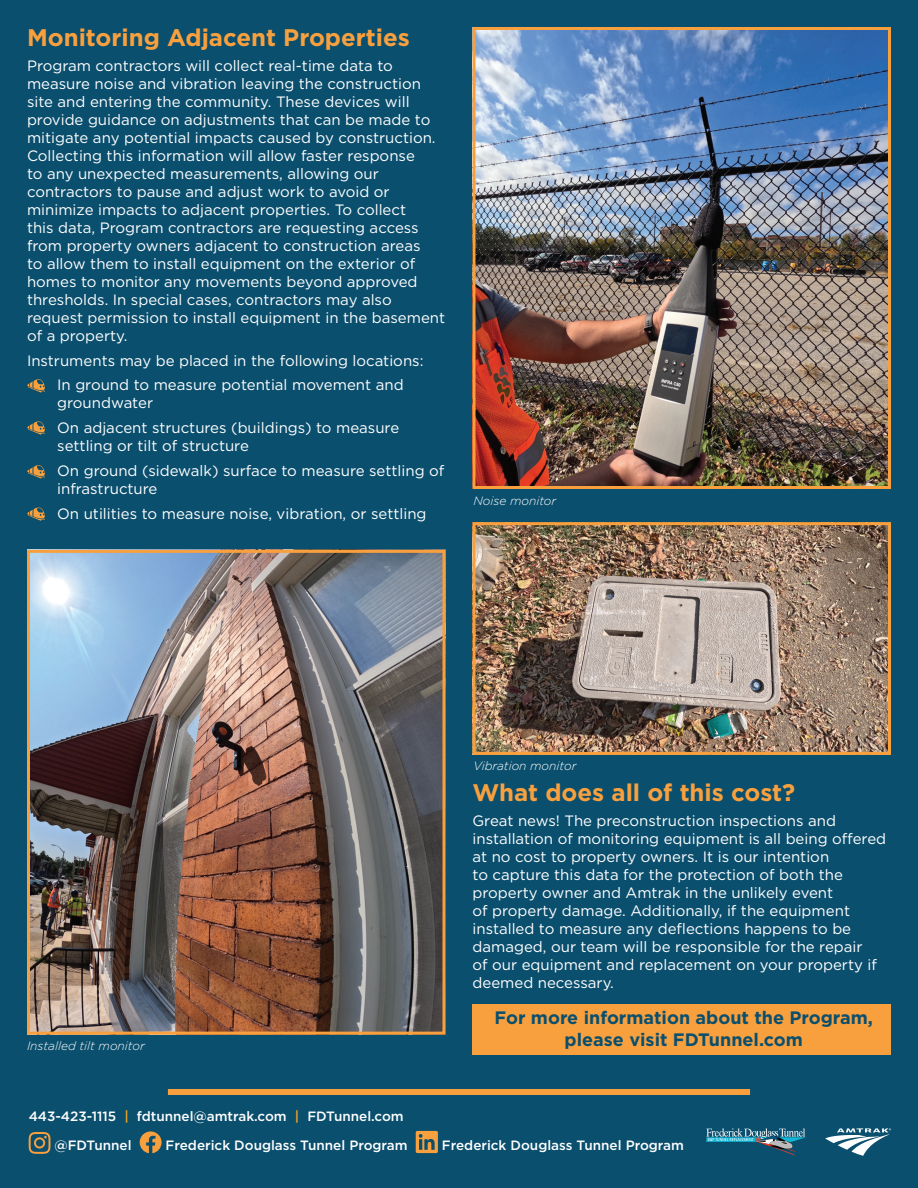
<style>
.page{position:relative;width:918px;height:1188px;background:#0b4f6e}
.page>*{position:absolute;margin:0;border:0;box-sizing:border-box;transform-origin:0 0}
.t1{font:700 24px "Gotham";color:#f9a03e}
.t2{font:700 18px/21.6px "Gotham";color:#0b4f6e;text-align:center}
.t3{font:15px/18px "Gotham";color:#fff}
.t4{font:500 13.5px/28.7px "Gotham";color:#fff}
.t5{font:italic 300 12px "Gotham";color:#fff}
.s1{color:#f9a81e}
</style>
<div class="page">
<img style="left:31px;top:554px;width:411px;height:477px">
<div style="left:27px;top:550px;width:419px;height:485px;border:3px solid #f9a03e"></div>
<img style="left:476px;top:31px;width:411px;height:454px">
<div style="left:472px;top:27px;width:419px;height:462px;border:3px solid #f9a03e"></div>
<img style="left:476px;top:526px;width:411px;height:225px">
<div style="left:472px;top:522px;width:419px;height:233px;border:3px solid #f9a03e"></div>
<svg style="left:27px;top:421px;width:18px;height:14px"></svg>
<svg style="left:27px;top:379px;width:18px;height:14px"></svg>
<svg style="left:27px;top:465px;width:18px;height:14px"></svg>
<svg style="left:27px;top:507px;width:18px;height:14px"></svg>
<div style="left:472px;top:1004px;width:419px;height:50px;background:#f9a03e"></div>
<div style="left:168px;top:1089px;width:582px;height:6px;background:#f9a03e"></div>
<svg style="left:825px;top:1128px;width:66px;height:28px"></svg>
<svg style="left:706px;top:1128px;width:100px;height:28px"></svg>
<svg style="left:29px;top:1132px;width:22px;height:22px"></svg>
<svg style="left:140px;top:1131px;width:22px;height:22px"></svg>
<svg style="left:416px;top:1131px;width:22px;height:22px"></svg>
<h1 class="t1" style="left:27px;top:22px;width:384px">Monitoring Adjacent Properties</h1>
<p class="t3" style="left:27px;top:56px;width:420px">Program contractors will collect real-time data to measure noise and vibration leaving the construction site and entering the community. These devices will provide guidance on adjustments that can be made to mitigate any potential impacts caused by construction.<br>Collecting this information will allow faster response<br>to any unexpected measurements, allowing our contractors to pause and adjust work to avoid or minimize impacts to adjacent properties. To collect<br>this data, Program contractors are requesting access from property owners adjacent to construction areas<br>to allow them to install equipment on the exterior of homes to monitor any movements beyond approved thresholds. In special cases, contractors may also request permission to install equipment in the basement of a property.</p>
<p class="t3" style="left:57px;top:348px;width:368px;line-height:24.8px;text-indent:-30px">Instruments may be placed in the following locations:<br>In ground to measure potential movement and</p>
<p class="t3" style="left:57px;top:390px;width:344px;line-height:24.8px">groundwater<br>On adjacent structures (buildings) to measure</p>
<p class="t3" style="left:57px;top:433px;width:389px;line-height:24.8px">settling or tilt of structure<br>On ground (sidewalk) surface to measure settling of</p>
<p class="t3" style="left:57px;top:476px;width:371px;line-height:24.8px">infrastructure<br>On utilities to measure noise, vibration, or settling</p>
<p class="t5" style="left:473px;top:493px;width:84px">Noise monitor</p>
<p class="t5" style="left:27px;top:1038px;width:119px">Installed tilt monitor</p>
<p class="t5" style="left:473px;top:758px;width:105px">Vibration monitor</p>
<h1 class="t1" style="left:472px;top:777px;width:324px">What does all of this cost?</h1>
<p class="t3" style="left:472px;top:811px;width:415px">Great news! The preconstruction inspections and installation of monitoring equipment is all being offered at no cost to property owners. It is our intention<br>to capture this data for the protection of both the property owner and Amtrak in the unlikely event<br>of property damage. Additionally, if the equipment installed to measure any deflections happens to be damaged, our team will be responsible for the repair<br>of our equipment and replacement on your property if deemed necessary.</p>
<p class="t2" style="left:495px;top:1007px;width:380px">For more information about the Program, please visit FDTunnel.com</p>
<p class="t4" style="left:55px;top:1102px;width:351px;text-indent:-26px">443-423-1115 <span class="s1">|</span> fdtunnel@amtrak.com <span class="s1">|</span> FDTunnel.com @FDTunnel</p>
<p class="t4" style="left:166px;top:1131px;width:243px">Frederick Douglass Tunnel Program</p>
<p class="t4" style="left:442px;top:1131px;width:244px">Frederick Douglass Tunnel Program</p>
</div>
